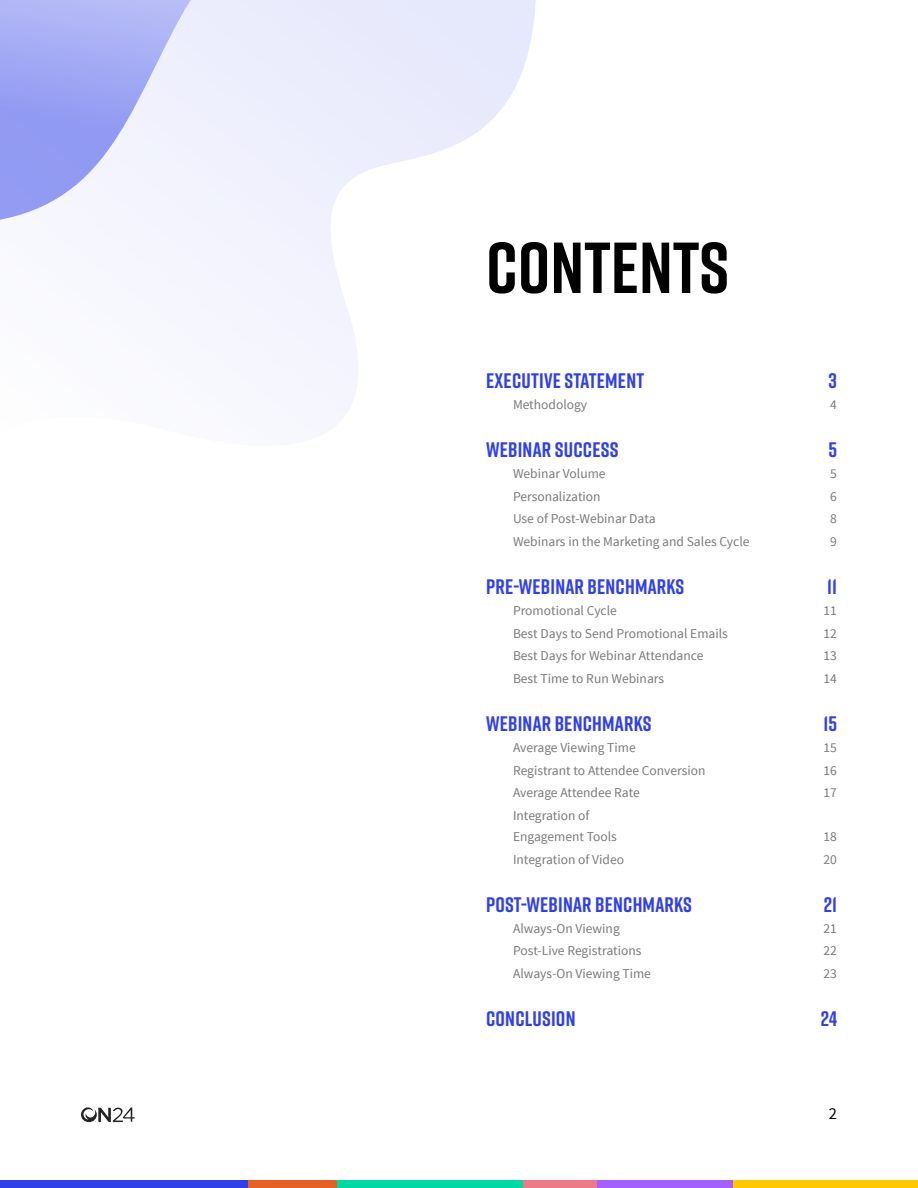
<style>
.page{position:relative;width:918px;height:1188px;background:#fff}
.page>*{position:absolute;margin:0;border:0;box-sizing:border-box;transform-origin:0 0}
.t1{font:700 72px "Rift";color:#000}
.t2{font:700 21px "Rift";letter-spacing:.01em;color:#3040e8}
.t3{font:16.5px "Source Sans Pro";color:#000}
.t4{font:13.5px/21px "Source Sans Pro";color:#797979}
</style>
<div class="page">
<svg style="left:125px;top:0;width:411px;height:401px"></svg>
<svg style="left:0;top:0;width:484px;height:226px;fill:#ecedfc"></svg>
<div style="left:0;top:1180px;width:248px;height:8px;background:#3040e8"></div>
<div style="left:248px;top:1180px;width:90px;height:8px;background:#e66125"></div>
<div style="left:338px;top:1180px;width:185px;height:8px;background:#00d9a3"></div>
<div style="left:523px;top:1180px;width:74px;height:8px;background:#ec7b87"></div>
<div style="left:597px;top:1180px;width:137px;height:8px;background:#a45fff"></div>
<div style="left:734px;top:1180px;width:184px;height:8px;background:#ffc801"></div>
<svg style="left:81px;top:1107px;width:54px;height:15px"></svg>
<h1 class="t1" style="left:486px;top:216px;width:245px">CONTENTS</h1>
<h2 class="t2" style="left:486px;top:366px;width:160px">EXECUTIVE STATEMENT</h2>
<h2 class="t2" style="left:829px;top:366px;width:10px">3</h2>
<p class="t4" style="left:513px;top:394px;width:76px">Methodology</p>
<p class="t4" style="left:830px;top:394px;width:8px">4</p>
<h2 class="t2" style="left:486px;top:435px;width:134px">WEBINAR SUCCESS</h2>
<h2 class="t2" style="left:828px;top:435px;width:10px">5</h2>
<p class="t4" style="left:513px;top:463px;width:94px">Webinar Volume</p>
<p class="t4" style="left:830px;top:463px;width:8px">5</p>
<p class="t4" style="left:513px;top:486px;width:89px">Personalization</p>
<p class="t4" style="left:830px;top:486px;width:8px">6</p>
<p class="t4" style="left:513px;top:509px;width:144px">Use of Post-Webinar Data</p>
<p class="t4" style="left:830px;top:509px;width:8px">8</p>
<p class="t4" style="left:513px;top:531px;width:238px">Webinars in the Marketing and Sales Cycle</p>
<p class="t4" style="left:830px;top:531px;width:8px">9</p>
<h2 class="t2" style="left:486px;top:572px;width:200px">PRE-WEBINAR BENCHMARKS</h2>
<h2 class="t2" style="left:827px;top:572px;width:11px">11</h2>
<p class="t4" style="left:513px;top:600px;width:105px">Promotional Cycle</p>
<p class="t4" style="left:824px;top:600px;width:15px">11</p>
<p class="t4" style="left:513px;top:623px;width:216px">Best Days to Send Promotional Emails</p>
<p class="t4" style="left:824px;top:623px;width:15px">12</p>
<p class="t4" style="left:513px;top:646px;width:192px">Best Days for Webinar Attendance</p>
<p class="t4" style="left:824px;top:646px;width:15px">13</p>
<p class="t4" style="left:513px;top:668px;width:153px">Best Time to Run Webinars</p>
<p class="t4" style="left:824px;top:668px;width:15px">14</p>
<h2 class="t2" style="left:486px;top:709px;width:167px">WEBINAR BENCHMARKS</h2>
<h2 class="t2" style="left:823px;top:709px;width:15px">15</h2>
<p class="t4" style="left:513px;top:737px;width:124px">Average Viewing Time</p>
<p class="t4" style="left:824px;top:737px;width:15px">15</p>
<p class="t4" style="left:513px;top:760px;width:194px">Registrant to Attendee Conversion</p>
<p class="t4" style="left:824px;top:760px;width:15px">16</p>
<p class="t4" style="left:513px;top:783px;width:128px">Average Attendee Rate</p>
<p class="t4" style="left:824px;top:783px;width:15px">17</p>
<p class="t4" style="left:513px;top:805px;width:105px">Integration of<br>Engagement Tools</p>
<p class="t4" style="left:824px;top:826px;width:15px">18</p>
<p class="t4" style="left:513px;top:849px;width:113px">Integration of Video</p>
<p class="t4" style="left:824px;top:849px;width:15px">20</p>
<h2 class="t2" style="left:486px;top:889px;width:207px">POST-WEBINAR BENCHMARKS</h2>
<h2 class="t2" style="left:824px;top:889px;width:15px">21</h2>
<p class="t4" style="left:513px;top:918px;width:108px">Always-On Viewing</p>
<p class="t4" style="left:824px;top:918px;width:15px">21</p>
<p class="t4" style="left:513px;top:941px;width:130px">Post-Live Registrations</p>
<p class="t4" style="left:824px;top:941px;width:15px">22</p>
<p class="t4" style="left:513px;top:963px;width:139px">Always-On Viewing Time</p>
<p class="t4" style="left:824px;top:963px;width:15px">23</p>
<h2 class="t2" style="left:486px;top:1004px;width:91px">CONCLUSION</h2>
<h2 class="t2" style="left:821px;top:1004px;width:18px">24</h2>
<p class="t3" style="left:829px;top:1104px;width:10px">2</p>
</div>
